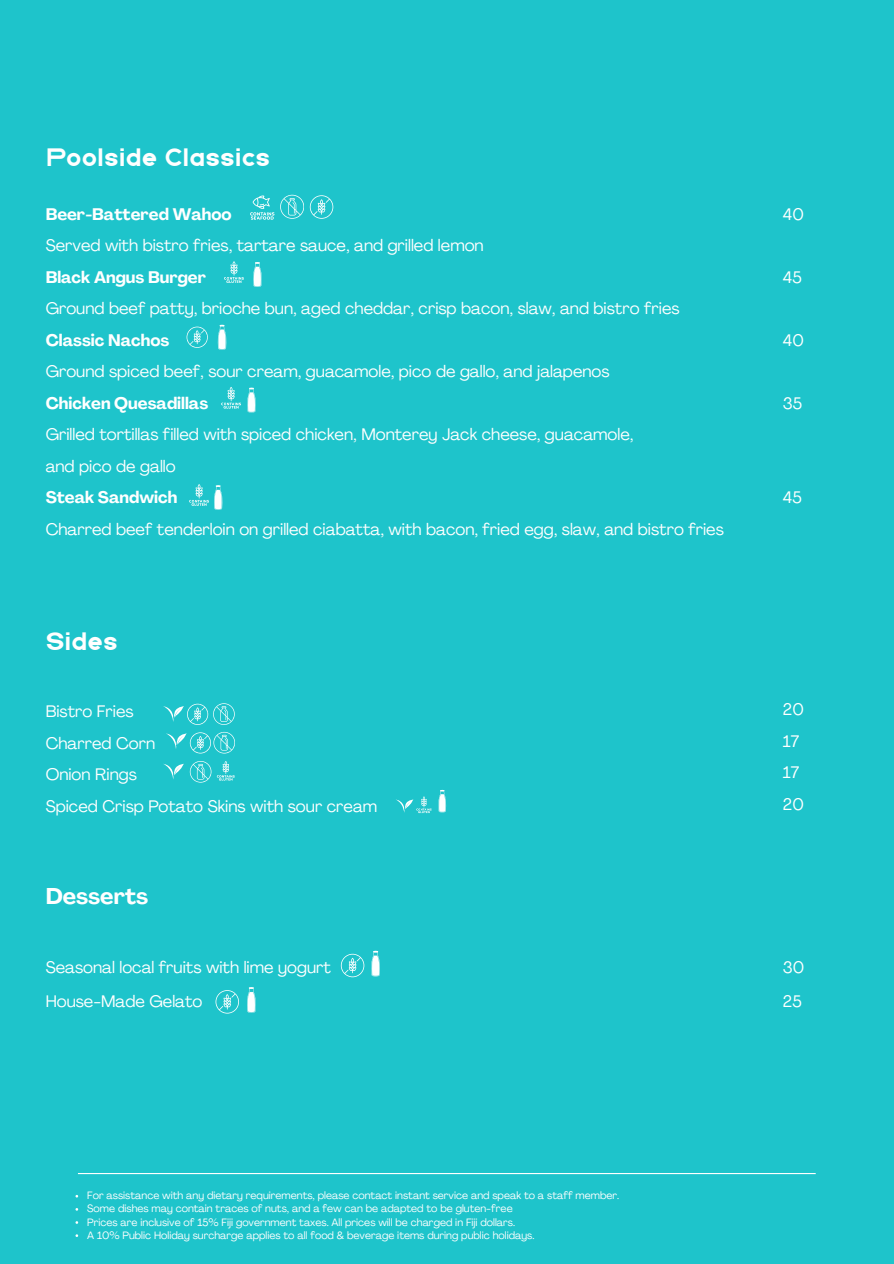
<style>
.page{position:relative;width:894px;height:1264px;background:#fff}
.page>*{position:absolute;margin:0;border:0;box-sizing:border-box;transform-origin:0 0}
.t1{font:700 24px "Aginoe Sans";color:#fff}
.t2{font:700 22.5px "Agrandir";color:#fff}
.t3{font:16.5px/31.5px "Agrandir";color:#fff}
.t4{font:700 16.5px "Agrandir";color:#fff}
.t5{font:10.5px/13.2px "Agrandir";color:#fff}
</style>
<div class="page">
<div style="left:0;top:0;width:893px;height:1263px;background:#1ec4cb"></div>
<hr style="left:78px;top:1172px;width:737px;height:2px;background:#fff">
<svg style="left:280px;top:195px;width:24px;height:23px"></svg>
<svg style="left:310px;top:195px;width:23px;height:24px"></svg>
<svg style="left:250px;top:195px;width:24px;height:25px"></svg>
<svg style="left:224px;top:261px;width:20px;height:21px"></svg>
<svg style="left:186px;top:326px;width:22px;height:22px"></svg>
<svg style="left:221px;top:387px;width:20px;height:21px"></svg>
<svg style="left:253px;top:262px;width:8px;height:25px"></svg>
<svg style="left:218px;top:325px;width:8px;height:25px"></svg>
<svg style="left:247px;top:387px;width:8px;height:25px"></svg>
<svg style="left:189px;top:484px;width:33px;height:26px"></svg>
<svg style="left:163px;top:703px;width:71px;height:22px"></svg>
<svg style="left:166px;top:732px;width:69px;height:21px"></svg>
<svg style="left:163px;top:763px;width:21px;height:16px"></svg>
<svg style="left:190px;top:761px;width:21px;height:21px"></svg>
<svg style="left:217px;top:761px;width:18px;height:19px"></svg>
<svg style="left:396px;top:796px;width:35px;height:17px"></svg>
<svg style="left:438px;top:790px;width:8px;height:22px"></svg>
<svg style="left:341px;top:953px;width:23px;height:24px"></svg>
<svg style="left:215px;top:990px;width:24px;height:23px"></svg>
<svg style="left:371px;top:950px;width:9px;height:26px"></svg>
<svg style="left:247px;top:987px;width:8px;height:25px"></svg>
<h1 class="t1" style="left:46px;top:148px;width:226px">Poolside Classics</h1>
<p class="t4" style="left:46px;top:207px;width:187px">Beer-Battered Wahoo</p>
<p class="t3" style="left:46px;top:231px;width:439px">Served with bistro fries, tartare sauce, and grilled lemon</p>
<p class="t4" style="left:46px;top:270px;width:162px">Black Angus Burger</p>
<p class="t3" style="left:46px;top:294px;width:635px">Ground beef patty, brioche bun, aged cheddar, crisp bacon, slaw, and bistro fries</p>
<p class="t4" style="left:46px;top:333px;width:125px">Classic Nachos</p>
<p class="t3" style="left:46px;top:357px;width:565px">Ground spiced beef, sour cream, guacamole, pico de gallo, and jalapenos</p>
<p class="t4" style="left:46px;top:396px;width:164px">Chicken Quesadillas</p>
<p class="t3" style="left:46px;top:420px;width:589px">Grilled tortillas filled with spiced chicken, Monterey Jack cheese, guacamole, and pico de gallo</p>
<p class="t4" style="left:46px;top:491px;width:133px">Steak Sandwich</p>
<p class="t3" style="left:46px;top:515px;width:679px">Charred beef tenderloin on grilled ciabatta, with bacon, fried egg, slaw, and bistro fries</p>
<h1 class="t1" style="left:46px;top:632px;width:74px">Sides</h1>
<p class="t3" style="left:46px;top:697px;width:333px">Bistro Fries<br>Charred Corn<br>Onion Rings<br>Spiced Crisp Potato Skins with sour cream</p>
<h2 class="t2" style="left:46px;top:887px;width:104px">Desserts</h2>
<p class="t3" style="left:46px;top:951px;width:287px;line-height:33.8px">Seasonal local fruits with lime yogurt<br>House-Made Gelato</p>
<p class="t3" style="left:782px;top:200px;width:22px">40</p>
<p class="t3" style="left:782px;top:263px;width:20px">45</p>
<p class="t3" style="left:782px;top:326px;width:22px">40</p>
<p class="t3" style="left:782px;top:389px;width:21px">35</p>
<p class="t3" style="left:782px;top:483px;width:20px">45</p>
<p class="t3" style="left:782px;top:695px;width:22px">20<br>17<br>17<br>20</p>
<p class="t3" style="left:782px;top:951px;width:23px;line-height:33.8px">30<br>25</p>
<p class="t5" style="left:87px;top:1189px;width:533px">For assistance with any dietary requirements, please contact instant service and speak to a staff member.<br>Some dishes may contain traces of nuts, and a few can be adapted to be gluten-free<br>Prices are inclusive of 15% Fiji government taxes. All prices will be charged in Fiji dollars.<br>A 10% Public Holiday surcharge applies to all food &amp; beverage items during public holidays.</p>
</div>
